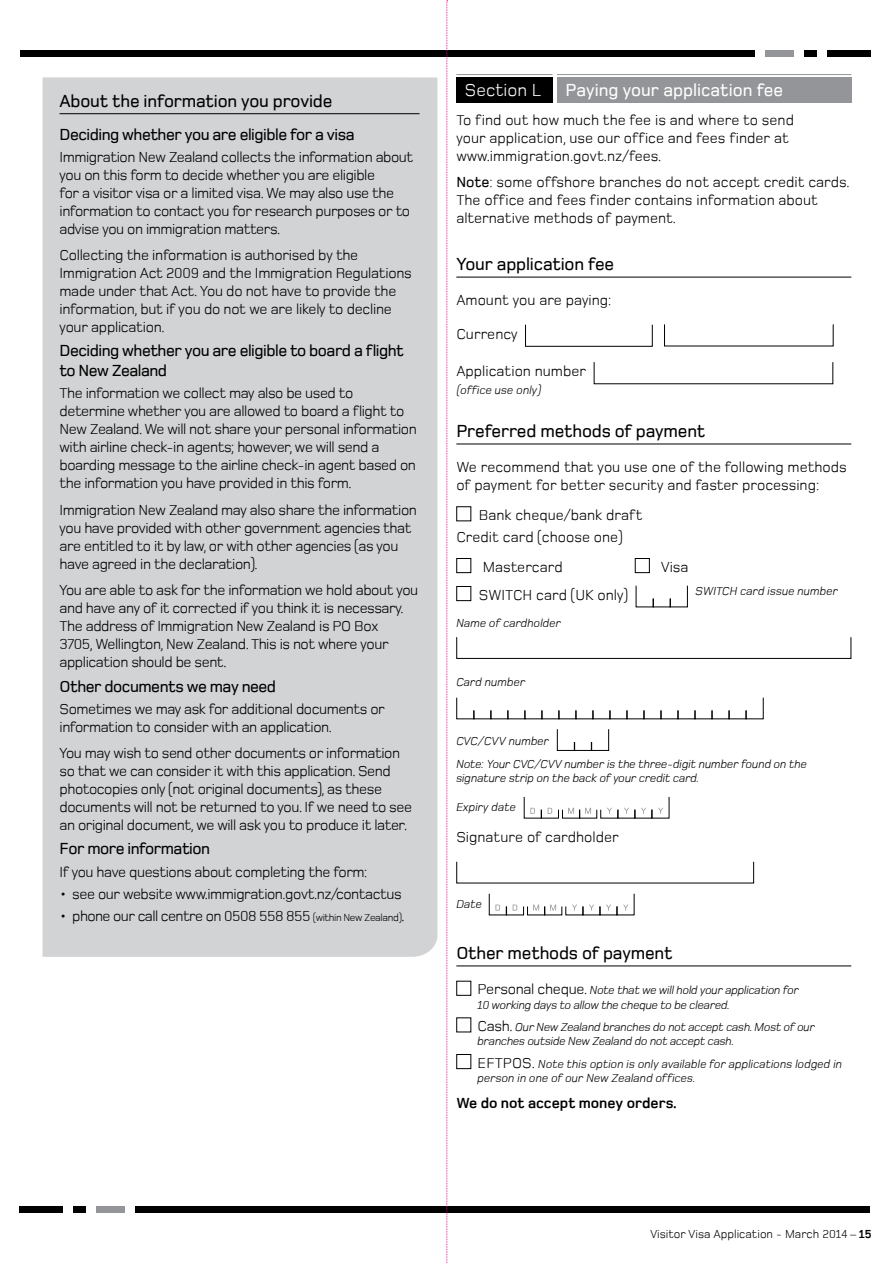
<style>
.page{position:relative;width:893px;height:1263px;background:#fff}
.page>*{position:absolute;margin:0;border:0;box-sizing:border-box;transform-origin:0 0}
.t1{font:500 18px "Foundry Monoline";letter-spacing:-.01em;color:#000}
.t2{font:500 18px "Foundry Monoline";color:#fff}
.t3{font:18px "Foundry Monoline";color:#fff}
.t4{font:500 16.5px/19.8px "Foundry Monoline";letter-spacing:-.03em;color:#000}
.t5{font:15px/18px "Foundry Monoline";letter-spacing:-.03em;color:#000}
.t6{font:15px/18px "Foundry Monoline";color:#000}
.t7{font:700 15px "Foundry Monoline";color:#000}
.t8{font:italic 12px/14.4px "Foundry Monoline";letter-spacing:-.01em;color:#000}
.t9{font:12px "Foundry Monoline";color:#000}
.s1{font-size:10.5px}
.s2{font-weight:500}
.s3{font-style:normal;font-size:15px}
.s4{font-weight:700}
</style>
<div class="page">
<div style="left:827px;top:50px;width:43px;height:7px;background:#000"></div>
<div style="left:765px;top:50px;width:28px;height:7px;background:#939598"></div>
<div style="left:804px;top:50px;width:13px;height:7px;background:#000"></div>
<div style="left:20px;top:50px;width:735px;height:7px;background:#000"></div>
<div style="left:20px;top:1206px;width:43px;height:7px;background:#000"></div>
<div style="left:97px;top:1206px;width:28px;height:7px;background:#939598"></div>
<div style="left:73px;top:1206px;width:13px;height:7px;background:#000"></div>
<div style="left:136px;top:1206px;width:734px;height:7px;background:#000"></div>
<div style="left:43px;top:77px;width:394px;height:880px;background:#d1d3d4"></div>
<hr style="left:60px;top:113px;width:360px;height:1px;background:#000">
<svg style="left:446px;top:0;width:2px;height:1263px;background:#f7c2e1"></svg>
<hr style="left:456px;top:277px;width:395px;height:1px;background:#000">
<hr style="left:456px;top:444px;width:395px;height:1px;background:#000">
<hr style="left:456px;top:965px;width:395px;height:1px;background:#000">
<div style="left:456px;top:77px;width:96px;height:25px;background:#000"></div>
<hr style="left:456px;top:74px;width:96px;height:1px;background:#939598">
<div style="left:557px;top:77px;width:294px;height:25px;background:#939598"></div>
<hr style="left:557px;top:74px;width:294px;height:1px;background:#939598">
<svg style="left:525px;top:324px;width:128px;height:23px"></svg>
<svg style="left:664px;top:324px;width:170px;height:23px"></svg>
<svg style="left:593px;top:362px;width:241px;height:22px"></svg>
<div style="left:456px;top:506px;width:15px;height:15px;border:1px solid #000"></div>
<div style="left:456px;top:558px;width:15px;height:15px;border:1px solid #000"></div>
<div style="left:635px;top:558px;width:15px;height:15px;border:1px solid #000"></div>
<div style="left:456px;top:586px;width:15px;height:15px;border:1px solid #000"></div>
<svg style="left:635px;top:585px;width:53px;height:23px"></svg>
<div style="left:456px;top:637px;width:395px;height:22px;border:1px solid #000"></div>
<svg style="left:456px;top:697px;width:308px;height:23px"></svg>
<svg style="left:557px;top:729px;width:52px;height:22px"></svg>
<svg style="left:523px;top:797px;width:147px;height:22px"></svg>
<svg style="left:488px;top:893px;width:147px;height:23px"></svg>
<div style="left:456px;top:981px;width:15px;height:15px;border:1px solid #000"></div>
<div style="left:456px;top:1017px;width:15px;height:15px;border:1px solid #000"></div>
<div style="left:456px;top:1054px;width:15px;height:15px;border:1px solid #000"></div>
<p class="t1" style="left:60px;top:91px;width:274px">About the information you provide</p>
<p class="t4" style="left:60px;top:124px;width:297px">Deciding whether you are eligible for a visa</p>
<p class="t5" style="left:60px;top:148px;width:355px">Immigration New Zealand collects the information about you on this form to decide whether you are eligible<br>for a visitor visa or a limited visa. We may also use the information to contact you for research purposes or to advise you on immigration matters.</p>
<p class="t5" style="left:60px;top:246px;width:354px">Collecting the information is authorised by the Immigration Act 2009 and the Immigration Regulations made under that Act. You do not have to provide the information, but if you do not we are likely to decline your application.</p>
<p class="t4" style="left:60px;top:341px;width:346px">Deciding whether you are eligible to board a flight to New Zealand</p>
<p class="t5" style="left:60px;top:384px;width:359px">The information we collect may also be used to determine whether you are allowed to board a flight to New Zealand. We will not share your personal information with airline check-in agents; however, we will send a boarding message to the airline check-in agent based on the information you have provided in this form.</p>
<p class="t5" style="left:60px;top:501px;width:359px">Immigration New Zealand may also share the information you have provided with other government agencies that are entitled to it by law, or with other agencies (as you have agreed in the declaration).</p>
<p class="t5" style="left:60px;top:581px;width:360px">You are able to ask for the information we hold about you and have any of it corrected if you think it is necessary.<br>The address of Immigration New Zealand is PO Box<br>3705, Wellington, New Zealand. This is not where your application should be sent.</p>
<p class="t4" style="left:60px;top:676px;width:218px">Other documents we may need</p>
<p class="t5" style="left:60px;top:700px;width:327px">Sometimes we may ask for additional documents or information to consider with an application.</p>
<p class="t5" style="left:60px;top:744px;width:354px">You may wish to send other documents or information so that we can consider it with this application. Send photocopies only (not original documents), as these documents will not be returned to you. If we need to see an original document, we will ask you to produce it later.</p>
<p class="t4" style="left:60px;top:839px;width:152px">For more information</p>
<p class="t5" style="left:60px;top:862px;width:309px">If you have questions about completing the form:</p>
<p class="t5" style="left:60px;top:885px;width:344px">• see our website www.immigration.govt.nz/contactus</p>
<p class="t5" style="left:60px;top:907px;width:347px">• phone our call centre on 0508 558 855 <span class="s1">(within New Zealand)</span>.</p>
<p class="t3" style="left:465px;top:81px;width:78px">Section L</p>
<p class="t2" style="left:565px;top:81px;width:219px">Paying your application fee</p>
<p class="t6" style="left:456px;top:111px;width:339px">To find out how much the fee is and where to send your application, use our office and fees finder at www.immigration.govt.nz/fees.</p>
<p class="t6" style="left:456px;top:173px;width:395px"><span class="s2">Note</span>: some offshore branches do not accept credit cards.<br>The office and fees finder contains information about alternative methods of payment.</p>
<p class="t1" style="left:456px;top:255px;width:159px">Your application fee</p>
<p class="t6" style="left:456px;top:291px;width:157px">Amount you are paying:</p>
<p class="t6" style="left:456px;top:325px;width:63px">Currency</p>
<p class="t6" style="left:456px;top:362px;width:131px">Application number</p>
<p class="t8" style="left:456px;top:383px;width:87px">(office use only)</p>
<p class="t1" style="left:456px;top:422px;width:250px">Preferred methods of payment</p>
<p class="t6" style="left:456px;top:458px;width:392px">We recommend that you use one of the following methods of payment for better security and faster processing:</p>
<p class="t6" style="left:456px;top:504px;width:188px;line-height:22.2px;text-indent:22px">Bank cheque/bank draft<br>Credit card (choose one)</p>
<p class="t6" style="left:483px;top:557px;width:82px">Mastercard</p>
<p class="t5" style="left:661px;top:557px;width:29px">Visa</p>
<p class="t6" style="left:479px;top:585px;width:151px">SWITCH card (UK only)</p>
<p class="t8" style="left:695px;top:584px;width:144px">SWITCH card issue number</p>
<p class="t8" style="left:456px;top:615px;width:106px">Name of cardholder</p>
<p class="t8" style="left:456px;top:675px;width:71px">Card number</p>
<p class="t8" style="left:456px;top:729px;width:352px;line-height:23px">CVC/CVV number<br>Note: Your CVC/CVV number is the three-digit number found on the</p>
<p class="t8" style="left:456px;top:771px;width:245px">signature strip on the back of your credit card.</p>
<p class="t8" style="left:456px;top:800px;width:61px">Expiry date</p>
<p class="t6" style="left:456px;top:828px;width:164px">Signature of cardholder</p>
<p class="t8" style="left:456px;top:896px;width:27px">Date</p>
<p class="t1" style="left:456px;top:944px;width:218px">Other methods of payment</p>
<p class="t8" style="left:478px;top:983px;width:323px"><span class="s3">Personal cheque.</span> Note that we will hold your application for<br>10 working days to allow the cheque to be cleared.</p>
<p class="t8" style="left:478px;top:1020px;width:339px"><span class="s3">Cash.</span> Our New Zealand branches do not accept cash. Most of our branches outside New Zealand do not accept cash.</p>
<p class="t8" style="left:478px;top:1056px;width:366px"><span class="s3">EFTPOS.</span> Note this option is only available for applications lodged in person in one of our New Zealand offices.</p>
<p class="t7" style="left:456px;top:1095px;width:222px">We do not accept money orders.</p>
<p class="t9" style="left:650px;top:1228px;width:223px">Visitor Visa Application - March 2014 – <span class="s4">15</span></p>
</div>
